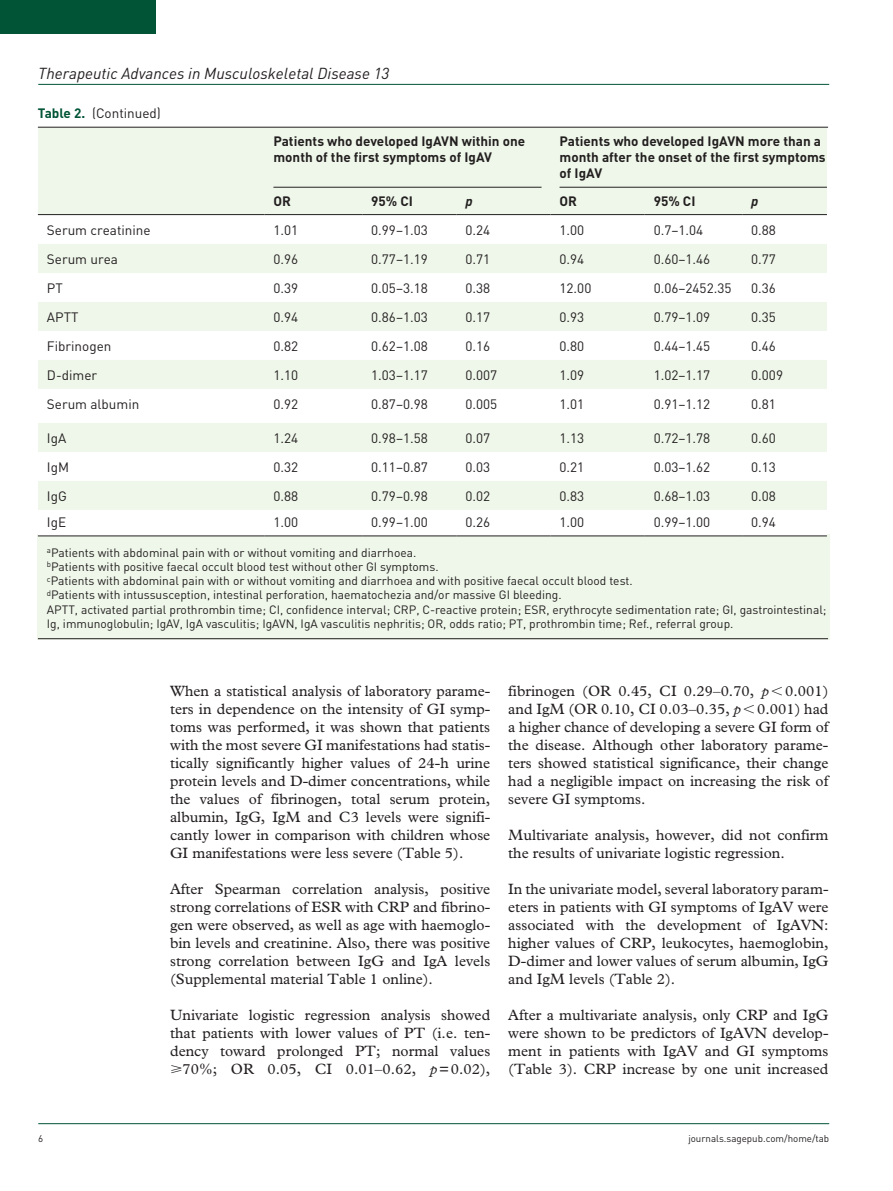
<style>
.page{position:relative;width:893px;height:1191px;background:#fff}
.page>*{position:absolute;margin:0;border:0;box-sizing:border-box;transform-origin:0 0}
.t1{font:italic 15.75px "DIN";color:#231f20}
.t2{font:15px/18px "Plantin Std";color:#231f20;text-align:justify}
.t3{font:13.5px "DIN";color:#231f20}
.t4{font:700 13.5px/15.8px "DIN";color:#231f20}
.t5{font:italic 700 13.5px "DIN";color:#231f20}
.t6{font:12px/14.2px "DIN";color:#231f20}
.t7{font:9.75px "DIN";color:#231f20}
.s1{font-weight:700;color:#015436}
.s2{font-style:italic}
</style>
<div class="page">
<hr style="left:38px;top:84px;width:791px;height:1px;background:#015436">
<hr style="left:38px;top:1123px;width:791px;height:1px;background:#015436">
<div style="left:0;top:0;width:155px;height:34px;background:#015436"></div>
<div style="left:38px;top:534px;width:792px;height:105px;background:#eff7ea"></div>
<hr style="left:38px;top:638px;width:790px;height:1px;background:#231f20">
<div style="left:38px;top:128px;width:789px;height:86px;background:#eff7ea"></div>
<svg style="left:38px;top:215px;width:789px;height:320px"></svg>
<hr style="left:38px;top:214px;width:226px;height:1px;background:#231f20">
<hr style="left:264px;top:214px;width:98px;height:1px;background:#231f20">
<hr style="left:362px;top:214px;width:94px;height:1px;background:#231f20">
<hr style="left:456px;top:214px;width:95px;height:1px;background:#231f20">
<hr style="left:551px;top:214px;width:94px;height:1px;background:#231f20">
<hr style="left:645px;top:214px;width:97px;height:1px;background:#231f20">
<hr style="left:742px;top:214px;width:85px;height:1px;background:#231f20">
<hr style="left:38px;top:535px;width:226px;height:1px;background:#231f20">
<hr style="left:264px;top:535px;width:98px;height:1px;background:#231f20">
<hr style="left:362px;top:535px;width:94px;height:1px;background:#231f20">
<hr style="left:456px;top:535px;width:95px;height:1px;background:#231f20">
<hr style="left:551px;top:535px;width:94px;height:1px;background:#231f20">
<hr style="left:645px;top:535px;width:97px;height:1px;background:#231f20">
<hr style="left:742px;top:535px;width:85px;height:1px;background:#231f20">
<hr style="left:273px;top:187px;width:269px;height:1px;background:#231f20">
<hr style="left:560px;top:187px;width:267px;height:1px;background:#231f20">
<hr style="left:38px;top:127px;width:790px;height:1px;background:#231f20">
<p class="t1" style="left:38px;top:63px;width:353px">Therapeutic Advances in Musculoskeletal Disease 13</p>
<p class="t3" style="left:38px;top:104px;width:125px"><span class="s1">Table 2.</span> (Continued)</p>
<p class="t4" style="left:273px;top:133px;width:253px">Patients who developed IgAVN within one month of the first symptoms of IgAV</p>
<p class="t4" style="left:560px;top:133px;width:268px">Patients who developed IgAVN more than a month after the onset of the first symptoms of IgAV</p>
<p class="t4" style="left:273px;top:192px;width:19px">OR</p>
<p class="t4" style="left:371px;top:192px;width:43px">95% CI</p>
<p class="t5" style="left:465px;top:192px;width:9px">p</p>
<p class="t4" style="left:560px;top:192px;width:19px">OR</p>
<p class="t4" style="left:654px;top:192px;width:43px">95% CI</p>
<p class="t5" style="left:751px;top:192px;width:9px">p</p>
<p class="t3" style="left:47px;top:222px;width:105px">Serum creatinine</p>
<p class="t3" style="left:273px;top:222px;width:26px">1.01</p>
<p class="t3" style="left:371px;top:222px;width:58px">0.99–1.03</p>
<p class="t3" style="left:465px;top:222px;width:26px">0.24</p>
<p class="t3" style="left:560px;top:222px;width:26px">1.00</p>
<p class="t3" style="left:654px;top:222px;width:51px">0.7–1.04</p>
<p class="t3" style="left:751px;top:222px;width:26px">0.88</p>
<p class="t3" style="left:47px;top:251px;width:73px">Serum urea</p>
<p class="t3" style="left:273px;top:251px;width:26px">0.96</p>
<p class="t3" style="left:371px;top:251px;width:58px">0.77–1.19</p>
<p class="t3" style="left:465px;top:251px;width:26px">0.71</p>
<p class="t3" style="left:560px;top:251px;width:26px">0.94</p>
<p class="t3" style="left:654px;top:251px;width:58px">0.60–1.46</p>
<p class="t3" style="left:751px;top:251px;width:26px">0.77</p>
<p class="t3" style="left:47px;top:280px;width:17px">PT</p>
<p class="t3" style="left:273px;top:280px;width:26px">0.39</p>
<p class="t3" style="left:371px;top:280px;width:58px">0.05–3.18</p>
<p class="t3" style="left:465px;top:280px;width:26px">0.38</p>
<p class="t3" style="left:560px;top:280px;width:33px">12.00</p>
<p class="t3" style="left:654px;top:280px;width:79px">0.06–2452.35</p>
<p class="t3" style="left:751px;top:280px;width:26px">0.36</p>
<p class="t3" style="left:47px;top:309px;width:33px">APTT</p>
<p class="t3" style="left:273px;top:309px;width:26px">0.94</p>
<p class="t3" style="left:371px;top:309px;width:58px">0.86–1.03</p>
<p class="t3" style="left:465px;top:309px;width:26px">0.17</p>
<p class="t3" style="left:560px;top:309px;width:26px">0.93</p>
<p class="t3" style="left:654px;top:309px;width:58px">0.79–1.09</p>
<p class="t3" style="left:751px;top:309px;width:26px">0.35</p>
<p class="t3" style="left:47px;top:338px;width:66px">Fibrinogen</p>
<p class="t3" style="left:273px;top:338px;width:26px">0.82</p>
<p class="t3" style="left:371px;top:338px;width:58px">0.62–1.08</p>
<p class="t3" style="left:465px;top:338px;width:26px">0.16</p>
<p class="t3" style="left:560px;top:338px;width:26px">0.80</p>
<p class="t3" style="left:654px;top:338px;width:58px">0.44–1.45</p>
<p class="t3" style="left:751px;top:338px;width:26px">0.46</p>
<p class="t3" style="left:47px;top:367px;width:52px">D-dimer</p>
<p class="t3" style="left:273px;top:367px;width:26px">1.10</p>
<p class="t3" style="left:371px;top:367px;width:58px">1.03–1.17</p>
<p class="t3" style="left:465px;top:367px;width:33px">0.007</p>
<p class="t3" style="left:560px;top:367px;width:26px">1.09</p>
<p class="t3" style="left:654px;top:367px;width:58px">1.02–1.17</p>
<p class="t3" style="left:751px;top:367px;width:33px">0.009</p>
<p class="t3" style="left:47px;top:395px;width:94px">Serum albumin</p>
<p class="t3" style="left:273px;top:395px;width:26px">0.92</p>
<p class="t3" style="left:371px;top:395px;width:58px">0.87–0.98</p>
<p class="t3" style="left:465px;top:395px;width:33px">0.005</p>
<p class="t3" style="left:560px;top:395px;width:26px">1.01</p>
<p class="t3" style="left:654px;top:395px;width:58px">0.91–1.12</p>
<p class="t3" style="left:751px;top:395px;width:26px">0.81</p>
<p class="t3" style="left:47px;top:430px;width:21px">IgA</p>
<p class="t3" style="left:273px;top:430px;width:26px">1.24</p>
<p class="t3" style="left:371px;top:430px;width:58px">0.98–1.58</p>
<p class="t3" style="left:465px;top:430px;width:26px">0.07</p>
<p class="t3" style="left:560px;top:430px;width:26px">1.13</p>
<p class="t3" style="left:654px;top:430px;width:58px">0.72–1.78</p>
<p class="t3" style="left:751px;top:430px;width:26px">0.60</p>
<p class="t3" style="left:47px;top:459px;width:24px">IgM</p>
<p class="t3" style="left:273px;top:459px;width:26px">0.32</p>
<p class="t3" style="left:371px;top:459px;width:58px">0.11–0.87</p>
<p class="t3" style="left:465px;top:459px;width:26px">0.03</p>
<p class="t3" style="left:560px;top:459px;width:26px">0.21</p>
<p class="t3" style="left:654px;top:459px;width:58px">0.03–1.62</p>
<p class="t3" style="left:751px;top:459px;width:26px">0.13</p>
<p class="t3" style="left:47px;top:487px;width:21px">IgG</p>
<p class="t3" style="left:273px;top:487px;width:26px">0.88</p>
<p class="t3" style="left:371px;top:487px;width:58px">0.79–0.98</p>
<p class="t3" style="left:465px;top:487px;width:26px">0.02</p>
<p class="t3" style="left:560px;top:487px;width:26px">0.83</p>
<p class="t3" style="left:654px;top:487px;width:58px">0.68–1.03</p>
<p class="t3" style="left:751px;top:487px;width:26px">0.08</p>
<p class="t3" style="left:47px;top:513px;width:21px">IgE</p>
<p class="t3" style="left:273px;top:513px;width:26px">1.00</p>
<p class="t3" style="left:371px;top:513px;width:58px">0.99–1.00</p>
<p class="t3" style="left:465px;top:513px;width:26px">0.26</p>
<p class="t3" style="left:560px;top:513px;width:26px">1.00</p>
<p class="t3" style="left:654px;top:513px;width:58px">0.99–1.00</p>
<p class="t3" style="left:751px;top:513px;width:26px">0.94</p>
<p class="t6" style="left:47px;top:545px;width:781px"><sup>a</sup>Patients with abdominal pain with or without vomiting and diarrhoea.<br><sup>b</sup>Patients with positive faecal occult blood test without other GI symptoms.<br><sup>c</sup>Patients with abdominal pain with or without vomiting and diarrhoea and with positive faecal occult blood test.<br><sup>d</sup>Patients with intussusception, intestinal perforation, haematochezia and/or massive GI bleeding.<br>APTT, activated partial prothrombin time; CI, confidence interval; CRP, C-reactive protein; ESR, erythrocyte sedimentation rate; GI, gastrointestinal; Ig, immunoglobulin; IgAV, IgA vasculitis; IgAVN, IgA vasculitis nephritis; OR, odds ratio; PT, prothrombin time; Ref., referral group.</p>
<p class="t2" style="left:170px;top:682px;width:322px">When a statistical analysis of laboratory parame&shy;ters in dependence on the intensity of GI symp&shy;toms was performed, it was shown that patients with the most severe GI manifestations had statis&shy;tically significantly higher values of 24-h urine protein levels and D-dimer concentrations, while the values of fibrinogen, total serum protein, albumin, IgG, IgM and C3 levels were signifi&shy;cantly lower in comparison with children whose GI manifestations were less severe (Table 5).</p>
<p class="t2" style="left:170px;top:880px;width:322px">After Spearman correlation analysis, positive strong correlations of ESR with CRP and fibrino&shy;gen were observed, as well as age with haemoglo&shy;bin levels and creatinine. Also, there was positive strong correlation between IgG and IgA levels (Supplemental material Table 1 online).</p>
<p class="t2" style="left:170px;top:1006px;width:322px">Univariate logistic regression analysis showed that patients with lower values of PT (i.e. ten&shy;dency toward prolonged PT; normal values ⩾70%; OR 0.05, CI 0.01–0.62, <span class="s2">p</span>=0.02),</p>
<p class="t2" style="left:508px;top:682px;width:322px">fibrinogen (OR 0.45, CI 0.29–0.70, <span class="s2">p</span> 0.001) and IgM (OR 0.10, CI 0.03–0.35, <span class="s2">p</span> 0.001) had a higher chance of developing a severe GI form of the disease. Although other laboratory parame&shy;ters showed statistical significance, their change had a negligible impact on increasing the risk of severe GI symptoms.</p>
<p class="t2" style="left:508px;top:826px;width:322px">Multivariate analysis, however, did not confirm the results of univariate logistic regression.</p>
<p class="t2" style="left:508px;top:880px;width:322px">In the univariate model, several laboratory param&shy;eters in patients with GI symptoms of IgAV were associated with the development of IgAVN: higher values of CRP, leukocytes, haemoglobin, D-dimer and lower values of serum albumin, IgG and IgM levels (Table 2).</p>
<p class="t2" style="left:508px;top:1006px;width:322px">After a multivariate analysis, only CRP and IgG were shown to be predictors of IgAVN develop&shy;ment in patients with IgAV and GI symptoms (Table 3). CRP increase by one unit increased</p>
<p class="t7" style="left:38px;top:1132px;width:7px">6</p>
<p class="t7" style="left:688px;top:1132px;width:142px">journals.sagepub.com/home/tab</p>
</div>
